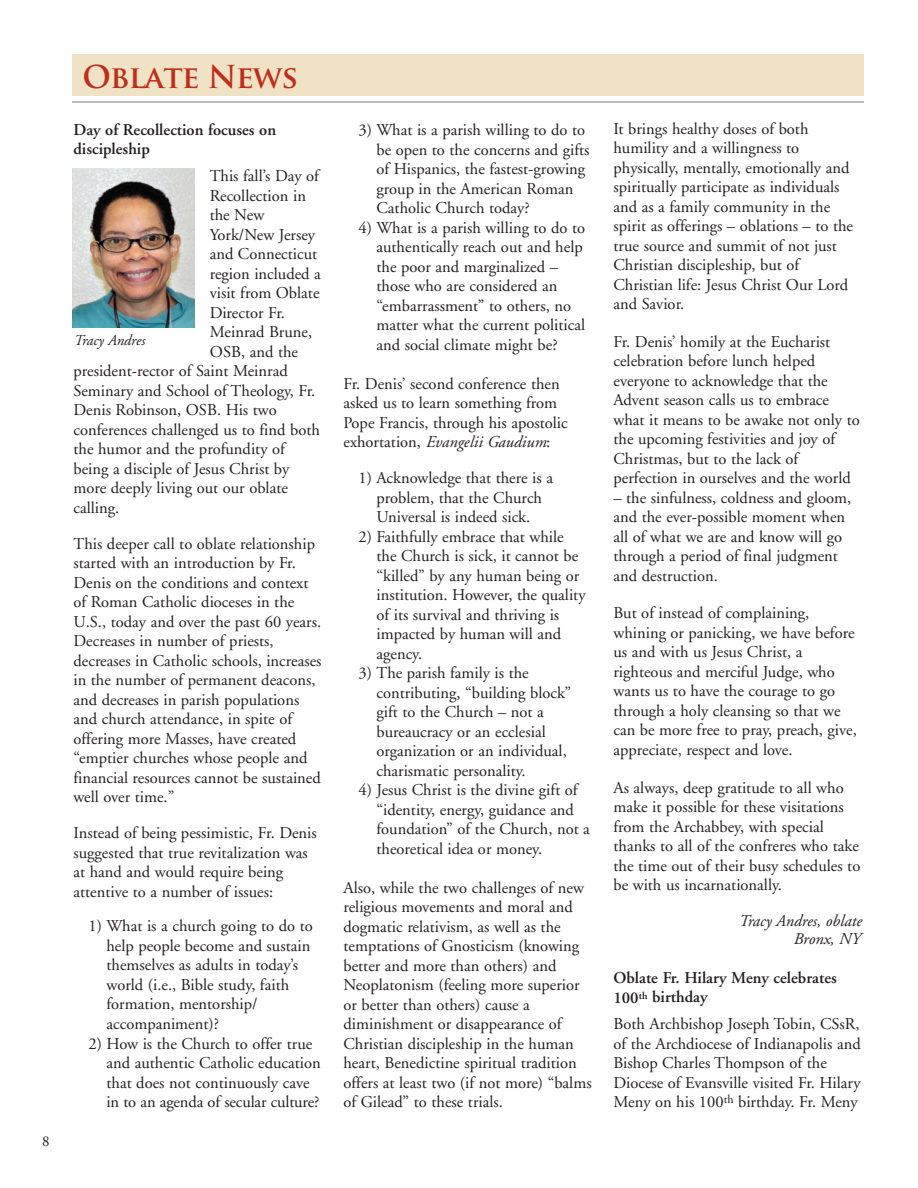
<style>
.page{position:relative;width:918px;height:1188px;background:#fff}
.page>*{position:absolute;margin:0;border:0;box-sizing:border-box;transform-origin:0 0}
.t1{font:700 30.75px "Trajan Pro";letter-spacing:-.03em;color:#c02d19}
.t2{font:16.5px/19.5px "Adobe Garamond";color:#231f20}
.t3{font:600 16.5px/19.5px "Adobe Garamond";color:#231f20}
.t4{font:italic 16.5px/18px "Adobe Garamond";color:#231f20;text-align:right}
.t5{font:italic 15px "Adobe Garamond";color:#231f20}
.t6{font:15px "Adobe Garamond";color:#231f20}
.s1{font-style:italic}
</style>
<div class="page">
<div style="left:72px;top:54px;width:792px;height:42px;background:#efe2c5"></div>
<hr style="left:72px;top:101px;width:792px;height:2px;background:#a8a9ad">
<img style="left:72px;top:168px;width:123px;height:159px">
<p class="t6" style="left:42px;top:1136px;width:9px">8</p>
<h1 class="t1" style="left:82px;top:65px;width:217px">Oblate News</h1>
<p class="t3" style="left:74px;top:121px;width:204px">Day of Recollection focuses on discipleship</p>
<p class="t2" style="left:210px;top:168px;width:111px">This fall’s Day of</p>
<p class="t2" style="left:210px;top:187px;width:98px">Recollection in</p>
<p class="t2" style="left:210px;top:207px;width:56px">the New</p>
<p class="t2" style="left:210px;top:226px;width:107px">York/New Jersey</p>
<p class="t2" style="left:210px;top:246px;width:109px">and Connecticut</p>
<p class="t2" style="left:210px;top:265px;width:113px">region included a</p>
<p class="t2" style="left:210px;top:285px;width:111px">visit from Oblate</p>
<p class="t2" style="left:210px;top:304px;width:77px">Director Fr.</p>
<p class="t2" style="left:210px;top:324px;width:104px">Meinrad Brune,</p>
<p class="t2" style="left:210px;top:343px;width:90px">OSB, and the</p>
<p class="t2" style="left:73px;top:363px;width:216px">president-rector of Saint Meinrad</p>
<p class="t2" style="left:73px;top:382px;width:243px">Seminary and School of Theology, Fr.</p>
<p class="t2" style="left:73px;top:402px;width:205px">Denis Robinson, OSB. His two</p>
<p class="t2" style="left:73px;top:421px;width:248px">conferences challenged us to find both</p>
<p class="t2" style="left:73px;top:441px;width:213px">the humor and the profundity of</p>
<p class="t2" style="left:73px;top:460px;width:217px">being a disciple of Jesus Christ by</p>
<p class="t2" style="left:73px;top:480px;width:216px">more deeply living out our oblate</p>
<p class="t2" style="left:73px;top:499px;width:47px">calling.</p>
<p class="t2" style="left:73px;top:535px;width:250px">This deeper call to oblate relationship started with an introduction by Fr.<br>Denis on the conditions and context of Roman Catholic dioceses in the U.S., today and over the past 60 years.<br>Decreases in number of priests, decreases in Catholic schools, increases in the number of permanent deacons, and decreases in parish populations and church attendance, in spite of offering more Masses, have created “emptier churches whose people and financial resources cannot be sustained well over time.”</p>
<p class="t2" style="left:73px;top:825px;width:245px">Instead of being pessimistic, Fr. Denis suggested that true revitalization was at hand and would require being attentive to a number of issues:</p>
<p class="t2" style="left:106px;top:918px;width:208px;text-indent:-18px">1) What is a church going to do to help people become and sustain themselves as adults in today’s world (i.e., Bible study, faith formation, mentorship/ accompaniment)?</p>
<p class="t2" style="left:106px;top:1035px;width:216px;text-indent:-18px">2) How is the Church to offer true and authentic Catholic education that does not continuously cave in to an agenda of secular culture?</p>
<p class="t5" style="left:74px;top:334px;width:73px">Tracy Andres</p>
<p class="t2" style="left:376px;top:121px;width:215px;text-indent:-18px">3) What is a parish willing to do to be open to the concerns and gifts of Hispanics, the fastest-growing group in the American Roman<br>Catholic Church today?</p>
<p class="t2" style="left:376px;top:219px;width:210px;text-indent:-18px">4) What is a parish willing to do to authentically reach out and help the poor and marginalized – those who are considered an “embarrassment” to others, no matter what the current political and social climate might be?</p>
<p class="t2" style="left:343px;top:375px;width:226px">Fr. Denis’ second conference then asked us to learn something from Pope Francis, through his apostolic exhortation, <span class="s1">Evangelii Gaudium</span>:</p>
<p class="t2" style="left:358px;top:470px;width:196px;text-align:center">1) Acknowledge that there is a problem, that the Church<br>Universal is indeed sick.</p>
<p class="t2" style="left:376px;top:528px;width:211px;text-indent:-18px">2) Faithfully embrace that while the Church is sick, it cannot be “killed” by any human being or institution. However, the quality of its survival and thriving is impacted by human will and agency.</p>
<p class="t2" style="left:376px;top:665px;width:196px;text-indent:-18px">3) The parish family is the contributing, “building block” gift to the Church – not a bureaucracy or an ecclesial organization or an individual, charismatic personality.</p>
<p class="t2" style="left:376px;top:782px;width:215px;text-indent:-18px">4) Jesus Christ is the divine gift of “identity, energy, guidance and foundation” of the Church, not a theoretical idea or money.</p>
<p class="t2" style="left:343px;top:879px;width:250px">Also, while the two challenges of new religious movements and moral and dogmatic relativism, as well as the temptations of Gnosticism (knowing better and more than others) and Neoplatonism (feeling more superior or better than others) cause a diminishment or disappearance of Christian discipleship in the human heart, Benedictine spiritual tradition offers at least two (if not more) “balms of Gilead” to these trials.</p>
<p class="t2" style="left:613px;top:120px;width:241px">It brings healthy doses of both humility and a willingness to physically, mentally, emotionally and spiritually participate as individuals and as a family community in the spirit as offerings – oblations – to the true source and summit of not just<br>Christian discipleship, but of<br>Christian life: Jesus Christ Our Lord and Savior.</p>
<p class="t2" style="left:613px;top:333px;width:248px">Fr. Denis’ homily at the Eucharist celebration before lunch helped everyone to acknowledge that the Advent season calls us to embrace what it means to be awake not only to the upcoming festivities and joy of Christmas, but to the lack of perfection in ourselves and the world</p>
<p class="t2" style="left:613px;top:489px;width:239px">– the sinfulness, coldness and gloom, and the ever-possible moment when all of what we are and know will go through a period of final judgment and destruction.</p>
<p class="t2" style="left:613px;top:605px;width:245px">But of instead of complaining, whining or panicking, we have before us and with us Jesus Christ, a righteous and merciful Judge, who wants us to have the courage to go through a holy cleansing so that we can be more free to pray, preach, give, appreciate, respect and love.</p>
<p class="t2" style="left:613px;top:779px;width:248px">As always, deep gratitude to all who make it possible for these visitations from the Archabbey, with special thanks to all of the confreres who take the time out of their busy schedules to be with us incarnationally.</p>
<p class="t4" style="left:738px;top:913px;width:125px">Tracy Andres, oblate<br>Bronx, NY</p>
<p class="t3" style="left:613px;top:970px;width:225px;line-height:19px">Oblate Fr. Hilary Meny celebrates<br>100<sup>th</sup> birthday</p>
<p class="t2" style="left:613px;top:1016px;width:249px">Both Archbishop Joseph Tobin, CSsR, of the Archdiocese of Indianapolis and Bishop Charles Thompson of the Diocese of Evansville visited Fr. Hilary Meny on his 100<sup>th</sup> birthday. Fr. Meny</p>
</div>
